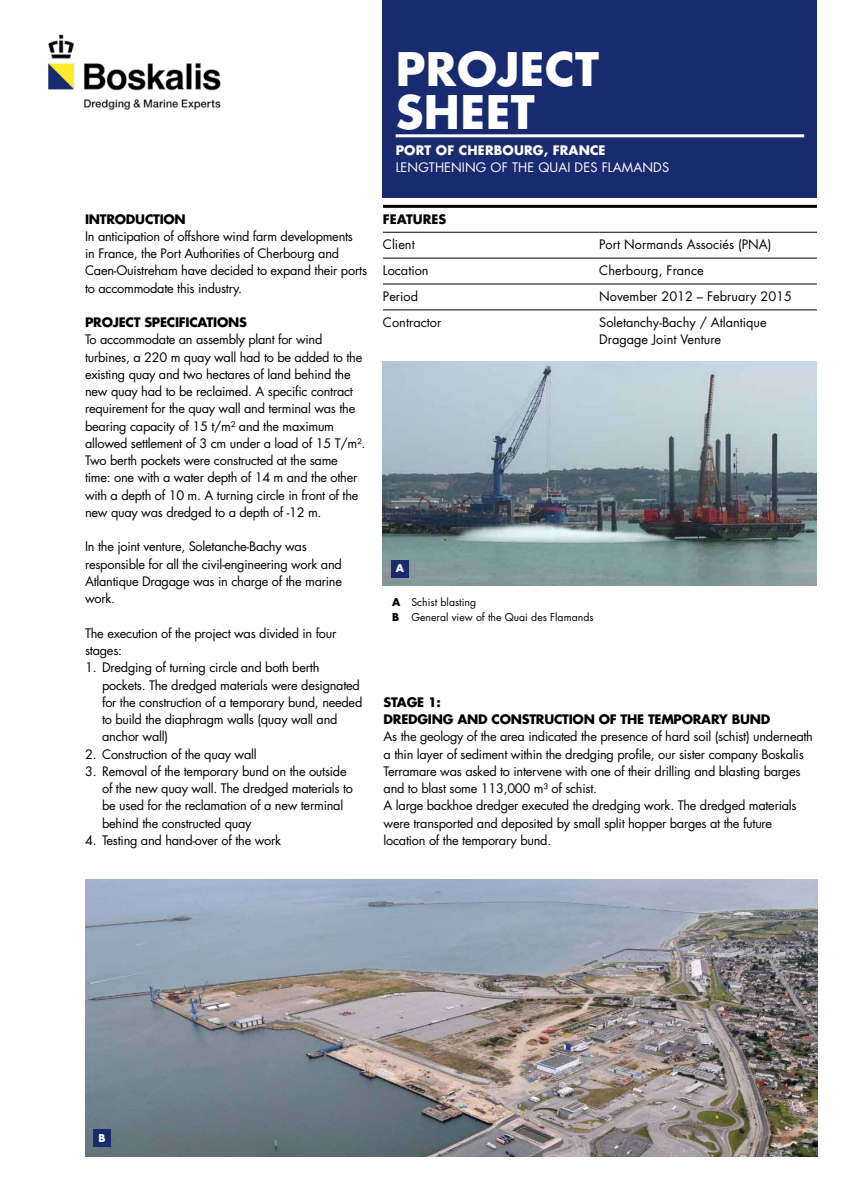
<style>
.page{position:relative;width:851px;height:1191px;background:#fff}
.page>*{position:absolute;margin:0;border:0;box-sizing:border-box;transform-origin:0 0}
.t1{font:700 45px/43px "Futura Std";letter-spacing:.01em;color:#fff}
.t2{font:12.75px/17.2px "Futura Std";letter-spacing:-.02em;color:#000}
.t3{font:12.75px/17.2px "Futura Std";color:#000}
.t4{font:700 12.75px/17.2px "Futura Std";letter-spacing:-.02em;color:#000}
.t5{font:12.75px "Futura Std";letter-spacing:.01em;color:#fff}
.t6{font:700 12.75px "Futura Std";letter-spacing:.01em;color:#fff}
.t7{font:700 12.75px "Futura Std";color:#000}
.t8{font:10.5px/15px "Futura Std";color:#000}
.t9{font:700 10.5px "Futura Std";color:#fff}
.s1{font-weight:700}
</style>
<div class="page">
<img style="left:48px;top:34px;width:173px;height:76px">
<img style="left:85px;top:879px;width:732px;height:278px">
<div style="left:383px;top:0;width:433px;height:198px;background:#182b70"></div>
<div style="left:94px;top:1129px;width:17px;height:17px;background:#182b70"></div>
<hr style="left:395px;top:134px;width:409px;height:3px;background:#fff">
<hr style="left:383px;top:205px;width:433px;height:3px;background:#000">
<hr style="left:383px;top:258px;width:216px;height:1px;background:#000">
<hr style="left:383px;top:232px;width:216px;height:1px;background:#000">
<hr style="left:599px;top:232px;width:217px;height:1px;background:#000">
<hr style="left:383px;top:284px;width:216px;height:1px;background:#000">
<hr style="left:599px;top:284px;width:217px;height:1px;background:#000">
<hr style="left:383px;top:310px;width:216px;height:1px;background:#000">
<hr style="left:599px;top:310px;width:217px;height:1px;background:#000">
<hr style="left:599px;top:258px;width:217px;height:1px;background:#000">
<img style="left:383px;top:362px;width:433px;height:224px">
<div style="left:391px;top:560px;width:17px;height:17px;background:#182b70"></div>
<p class="t4" style="left:85px;top:210px;width:102px">INTRODUCTION</p>
<p class="t2" style="left:85px;top:228px;width:283px">In anticipation of offshore wind farm developments<br>in France, the Port Authorities of Cherbourg and Caen-Ouistreham have decided to expand their ports to accommodate this industry.</p>
<p class="t4" style="left:85px;top:313px;width:163px">PROJECT SPECIFICATIONS</p>
<p class="t2" style="left:85px;top:331px;width:282px">To accommodate an assembly plant for wind turbines, a 220 m quay wall had to be added to the existing quay and two hectares of land behind the new quay had to be reclaimed. A specific contract requirement for the quay wall and terminal was the bearing capacity of 15 t/m² and the maximum allowed settlement of 3 cm under a load of 15 T/m².<br>Two berth pockets were constructed at the same time: one with a water depth of 14 m and the other with a depth of 10 m. A turning circle in front of the new quay was dredged to a depth of -12 m.</p>
<p class="t2" style="left:85px;top:538px;width:258px">In the joint venture, Soletanche-Bachy was responsible for all the civil-engineering work and Atlantique Dragage was in charge of the marine work.</p>
<p class="t2" style="left:85px;top:624px;width:253px">The execution of the project was divided in four stages:</p>
<p class="t2" style="left:102px;top:659px;width:262px;text-indent:-17px">1. Dredging of turning circle and both berth pockets. The dredged materials were designated for the construction of a temporary bund, needed to build the diaphragm walls (quay wall and anchor wall)</p>
<p class="t2" style="left:85px;top:745px;width:173px">2. Construction of the quay wall</p>
<p class="t2" style="left:102px;top:762px;width:252px;text-indent:-17px">3. Removal of the temporary bund on the outside of the new quay wall. The dredged materials to be used for the reclamation of a new terminal behind the constructed quay</p>
<p class="t2" style="left:85px;top:831px;width:197px">4. Testing and hand-over of the work</p>
<h1 class="t1" style="left:395px;top:47px;width:205px">PROJECT<br>SHEET</h1>
<p class="t6" style="left:395px;top:141px;width:211px">PORT OF CHERBOURG, FRANCE</p>
<p class="t5" style="left:395px;top:159px;width:275px">LENGTHENING OF THE QUAI DES FLAMANDS</p>
<p class="t7" style="left:383px;top:210px;width:65px">FEATURES</p>
<p class="t2" style="left:383px;top:236px;width:33px">Client</p>
<p class="t3" style="left:599px;top:236px;width:174px">Port Normands Associés (PNA)</p>
<p class="t3" style="left:383px;top:262px;width:47px">Location</p>
<p class="t3" style="left:599px;top:262px;width:106px">Cherbourg, France</p>
<p class="t2" style="left:383px;top:288px;width:37px">Period</p>
<p class="t3" style="left:599px;top:288px;width:194px">November 2012 – February 2015</p>
<p class="t3" style="left:383px;top:314px;width:60px">Contractor</p>
<p class="t3" style="left:599px;top:314px;width:169px">Soletanchy-Bachy / Atlantique<br>Dragage Joint Venture</p>
<p class="t9" style="left:396px;top:561px;width:10px">A</p>
<p class="t8" style="left:392px;top:595px;width:203px"><span class="s1">A</span> Schist blasting<br><span class="s1">B</span> General view of the Quai des Flamands</p>
<p class="t4" style="left:383px;top:693px;width:388px">STAGE 1:<br>DREDGING AND CONSTRUCTION OF THE TEMPORARY BUND</p>
<p class="t2" style="left:383px;top:728px;width:431px">As the geology of the area indicated the presence of hard soil (schist) underneath a thin layer of sediment within the dredging profile, our sister company Boskalis Terramare was asked to intervene with one of their drilling and blasting barges and to blast some 113,000 m³ of schist.<br>A large backhoe dredger executed the dredging work. The dredged materials were transported and deposited by small split hopper barges at the future location of the temporary bund.</p>
<p class="t9" style="left:98px;top:1131px;width:9px">B</p>
</div>
